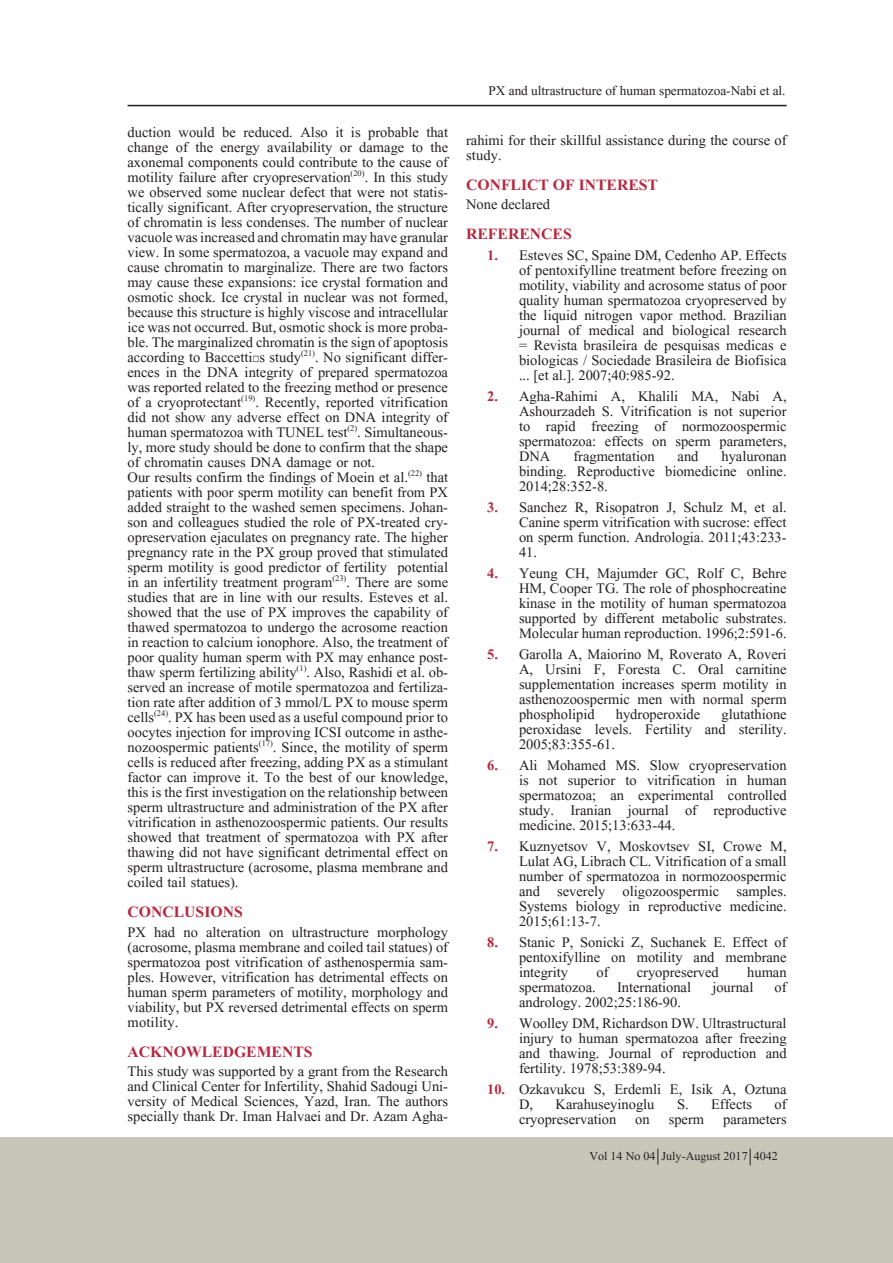
<style>
.page{position:relative;width:893px;height:1263px;background:#fff}
.page>*{position:absolute;margin:0;border:0;box-sizing:border-box;transform-origin:0 0}
.t1{font:700 19.5px "Aparajita";color:#b62841}
.t2{font:18px/15px "Aparajita";color:#231f20;text-align:justify}
.t3{font:16.5px "Aparajita";color:#231f20}
.t4{font:15px "Aparajita";color:#231f20}
.s1{font-weight:700;color:#b62841}
</style>
<div class="page">
<div style="left:0;top:1137px;width:893px;height:126px;background:#c7c7b9"></div>
<hr style="left:128px;top:105px;width:659px;height:1px;background:#231f20">
<svg style="left:657px;top:1148px;width:1px;height:17px"></svg>
<svg style="left:750px;top:1148px;width:1px;height:17px"></svg>
<p class="t2" style="left:128px;top:127px;width:322px">duction would be reduced. Also it is probable that change of the energy availability or damage to the axonemal components could contribute to the cause of motility failure after cryopreservation<sup>(20)</sup>. In this study we observed some nuclear defect that were not statis&shy;tically significant. After cryopreservation, the structure of chromatin is less condenses. The number of nuclear vacuole was increased and chromatin may have granular view. In some spermatozoa, a vacuole may expand and cause chromatin to marginalize. There are two factors may cause these expansions: ice crystal formation and osmotic shock. Ice crystal in nuclear was not formed, because this structure is highly viscose and intracellular ice was not occurred. But, osmotic shock is more proba&shy;ble. The marginalized chromatin is the sign of apoptosis according to Baccetti‟s study<sup>(21)</sup>. No significant differ&shy;ences in the DNA integrity of prepared spermatozoa was reported related to the freezing method or presence of a cryoprotectant<sup>(19)</sup>. Recently, reported vitrification did not show any adverse effect on DNA integrity of human spermatozoa with TUNEL test<sup>(2)</sup>. Simultaneous&shy;ly, more study should be done to confirm that the shape of chromatin causes DNA damage or not.</p>
<p class="t2" style="left:128px;top:472px;width:322px">Our results confirm the findings of Moein et al.<sup>(22)</sup> that patients with poor sperm motility can benefit from PX added straight to the washed semen specimens. Johan&shy;son and colleagues studied the role of PX-treated cry&shy;opreservation ejaculates on pregnancy rate. The higher pregnancy rate in the PX group proved that stimulated sperm motility is good predictor of fertility potential in an infertility treatment program<sup>(23)</sup>. There are some studies that are in line with our results. Esteves et al. showed that the use of PX improves the capability of thawed spermatozoa to undergo the acrosome reaction in reaction to calcium ionophore. Also, the treatment of poor quality human sperm with PX may enhance post&shy;thaw sperm fertilizing ability<sup>(1)</sup>. Also, Rashidi et al. ob&shy;served an increase of motile spermatozoa and fertiliza&shy;tion rate after addition of 3 mmol/L PX to mouse sperm cells<sup>(24)</sup>. PX has been used as a useful compound prior to oocytes injection for improving ICSI outcome in asthe&shy;nozoospermic patients<sup>(17)</sup>. Since, the motility of sperm cells is reduced after freezing, adding PX as a stimulant factor can improve it. To the best of our knowledge, this is the first investigation on the relationship between sperm ultrastructure and administration of the PX after vitrification in asthenozoospermic patients. Our results showed that treatment of spermatozoa with PX after thawing did not have significant detrimental effect on sperm ultrastructure (acrosome, plasma membrane and coiled tail statues).</p>
<p class="t1" style="left:128px;top:903px;width:117px">CONCLUSIONS</p>
<p class="t2" style="left:128px;top:926px;width:322px">PX had no alteration on ultrastructure morphology (acrosome, plasma membrane and coiled tail statues) of spermatozoa post vitrification of asthenospermia sam&shy;ples. However, vitrification has detrimental effects on human sperm parameters of motility, morphology and viability, but PX reversed detrimental effects on sperm motility.</p>
<p class="t1" style="left:128px;top:1043px;width:186px">ACKNOWLEDGEMENTS</p>
<p class="t2" style="left:128px;top:1066px;width:322px">This study was supported by a grant from the Research and Clinical Center for Infertility, Shahid Sadougi Uni&shy;versity of Medical Sciences, Yazd, Iran. The authors specially thank Dr. Iman Halvaei and Dr. Azam Agha-</p>
<p class="t3" style="left:488px;top:82px;width:299px">PX and ultrastructure of human spermatozoa-Nabi et al.</p>
<p class="t2" style="left:466px;top:134px;width:322px">rahimi for their skillful assistance during the course of study.</p>
<p class="t1" style="left:466px;top:176px;width:193px">CONFLICT OF INTEREST</p>
<p class="t2" style="left:466px;top:199px;width:86px">None declared</p>
<p class="t1" style="left:466px;top:225px;width:107px">REFERENCES</p>
<p class="t2" style="left:519px;top:250px;width:269px;text-indent:-32px"><span class="s1">1.</span> Esteves SC, Spaine DM, Cedenho AP. Effects of pentoxifylline treatment before freezing on motility, viability and acrosome status of poor quality human spermatozoa cryopreserved by the liquid nitrogen vapor method. Brazilian journal of medical and biological research = Revista brasileira de pesquisas medicas e biologicas / Sociedade Brasileira de Biofisica ... [et al.]. 2007;40:985-92.</p>
<p class="t2" style="left:519px;top:391px;width:269px;text-indent:-32px"><span class="s1">2.</span> Agha-Rahimi A, Khalili MA, Nabi A, Ashourzadeh S. Vitrification is not superior to rapid freezing of normozoospermic spermatozoa: effects on sperm parameters, DNA</p>
<p class="t2" style="left:519px;top:451px;width:269px;text-indent:202px">hyaluronan binding. Reproductive biomedicine online.<br>2014;28:352-8.</p>
<p class="t2" style="left:519px;top:502px;width:269px;text-indent:-32px"><span class="s1">3.</span> Sanchez R, Risopatron J, Schulz M, et al.<br>Canine sperm vitrification with sucrose: effect on sperm function. Andrologia. 2011;43:233- 41.</p>
<p class="t2" style="left:519px;top:568px;width:269px;text-indent:-32px"><span class="s1">4.</span> Yeung CH, Majumder GC, Rolf C, Behre HM, Cooper TG. The role of phosphocreatine kinase in the motility of human spermatozoa supported by different metabolic substrates.<br>Molecular human reproduction. 1996;2:591-6.</p>
<p class="t2" style="left:519px;top:649px;width:269px;text-indent:-32px"><span class="s1">5.</span> Garolla A, Maiorino M, Roverato A, Roveri A, Ursini F, Foresta C. Oral carnitine supplementation increases sperm motility in asthenozoospermic men with normal sperm phospholipid hydroperoxide glutathione peroxidase levels. Fertility and sterility.<br>2005;83:355-61.</p>
<p class="t2" style="left:519px;top:760px;width:269px;text-indent:-32px"><span class="s1">6.</span> Ali Mohamed MS. Slow cryopreservation is not superior to vitrification in human spermatozoa; an experimental controlled study. Iranian journal of reproductive medicine. 2015;13:633-44.</p>
<p class="t2" style="left:519px;top:841px;width:269px;text-indent:-32px"><span class="s1">7.</span> Kuznyetsov V, Moskovtsev SI, Crowe M, Lulat AG, Librach CL. Vitrification of a small number of spermatozoa in normozoospermic and severely oligozoospermic samples.<br>Systems biology in reproductive medicine.<br>2015;61:13-7.</p>
<p class="t2" style="left:519px;top:937px;width:269px;text-indent:-32px"><span class="s1">8.</span> Stanic P, Sonicki Z, Suchanek E. Effect of pentoxifylline on motility and membrane integrity</p>
<p class="t2" style="left:573px;top:451px;width:83px">fragmentation</p>
<p class="t2" style="left:678px;top:451px;width:22px">and</p>
<p class="t2" style="left:519px;top:967px;width:269px;text-indent:228px">human spermatozoa. International journal of andrology. 2002;25:186-90.</p>
<p class="t2" style="left:519px;top:1018px;width:269px;text-indent:-32px"><span class="s1">9.</span> Woolley DM, Richardson DW. Ultrastructural injury to human spermatozoa after freezing and thawing. Journal of reproduction and fertility. 1978;53:389-94.</p>
<p class="t2" style="left:519px;top:1084px;width:269px;text-indent:-32px"><span class="s1">10.</span> Ozkavukcu S, Erdemli E, Isik A, Oztuna D, Karahuseyinoglu S. Effects of cryopreservation on sperm parameters</p>
<p class="t2" style="left:596px;top:967px;width:14px">of</p>
<p class="t2" style="left:637px;top:967px;width:83px">cryopreserved</p>
<p class="t4" style="left:589px;top:1149px;width:190px">Vol 14 No 04 July-August 2017 4042</p>
</div>
